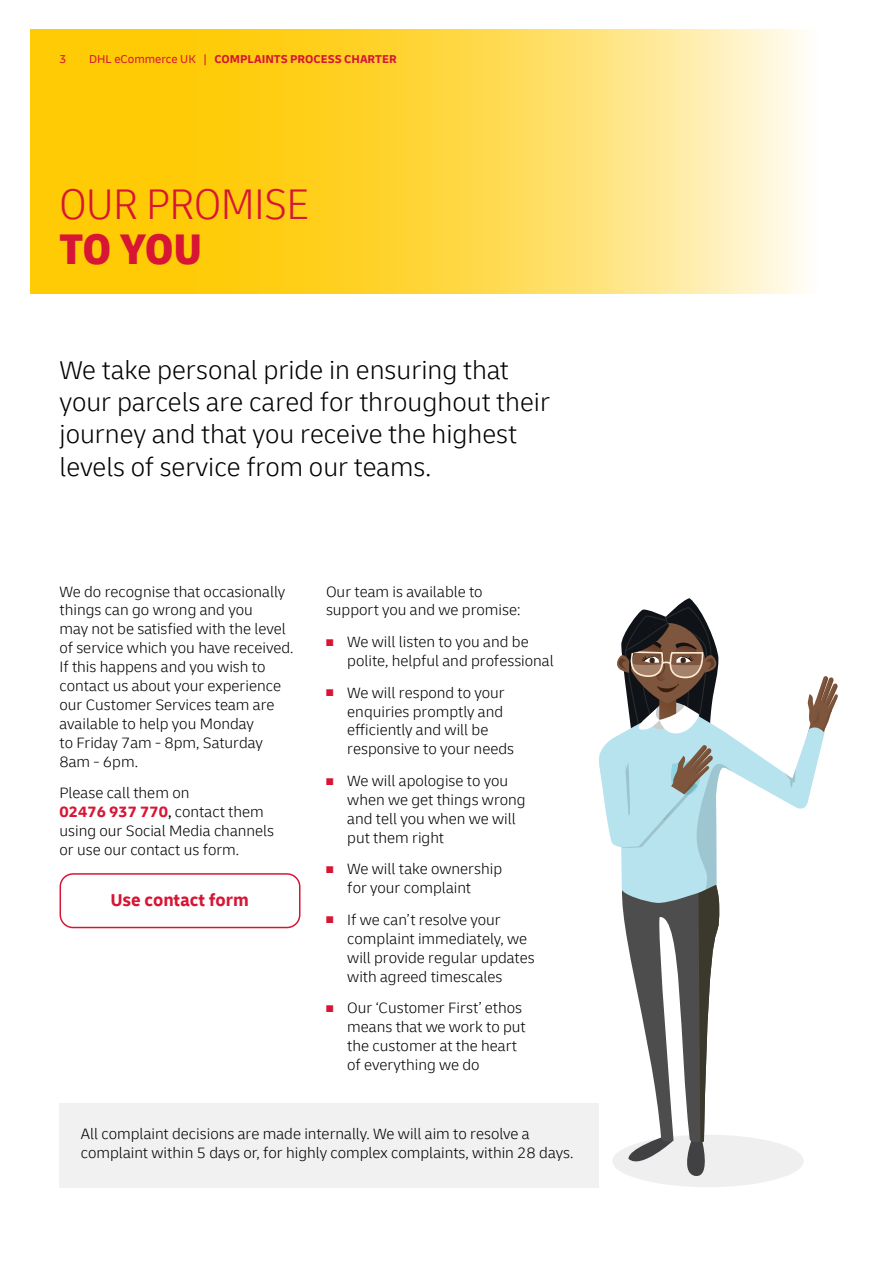
<style>
.page{position:relative;width:893px;height:1263px;background:#fff}
.page>*{position:absolute;margin:0;border:0;box-sizing:border-box;transform-origin:0 0}
.t1{font:300 condensed 45px "Delivery App";color:#d71635}
.t2{font:900 condensed 45px "Delivery App";color:#d71635}
.t3{font:300 27px/32.4px "Delivery App";color:#000}
.t4{font:700 18px "Delivery App";color:#d71635}
.t5{font:300 15.75px/18.9px "Delivery App";color:#000}
.t6{font:700 12px "Delivery App";color:#d71635}
.t7{font:12px "Delivery App";color:#d71635}
.s1{font-weight:400}
.s2{font-weight:700;color:#d71635}
.s3{color:#d71635}
</style>
<div class="page">
<svg style="left:30px;top:30px;width:775px;height:264px"></svg>
<div style="left:60px;top:1103px;width:539px;height:84px;background:#f1f1f2"></div>
<div style="left:60px;top:873px;width:240px;height:55px;border:2px solid #d71635;border-radius:13px"></div>
<div style="left:612px;top:1135px;width:192px;height:52px;background:#efeff0;border-radius:50%"></div>
<svg style="left:599px;top:598px;width:239px;height:578px"></svg>
<p class="t7" style="left:60px;top:52px;width:9px">3</p>
<p class="t6" style="left:89px;top:52px;width:309px"><span class="s1">DHL eCommerce UK |</span> COMPLAINTS PROCESS CHARTER</p>
<h1 class="t1" style="left:60px;top:178px;width:251px">OUR PROMISE</h1>
<h1 class="t2" style="left:60px;top:221px;width:144px">TO YOU</h1>
<h2 class="t3" style="left:60px;top:353px;width:492px">We take personal pride in ensuring that your parcels are cared for throughout their journey and that you receive the highest levels of service from our teams.</h2>
<p class="t5" style="left:60px;top:582px;width:236px">We do recognise that occasionally things can go wrong and you<br>may not be satisfied with the level of service which you have received.<br>If this happens and you wish to contact us about your experience our Customer Services team are available to help you Monday<br>to Friday 7am - 8pm, Saturday<br>8am - 6pm.</p>
<p class="t5" style="left:60px;top:783px;width:216px">Please call them on<br><span class="s2">02476 937 770</span><span class="s1">,</span> contact them using our Social Media channels or use our contact us form.</p>
<p class="t4" style="left:110px;top:889px;width:140px">Use contact form</p>
<p class="t5" style="left:326px;top:582px;width:196px">Our team is available to support you and we promise:</p>
<p class="t5" style="left:347px;top:632px;width:208px;text-indent:-21px"><span class="s3">■</span> We will listen to you and be polite, helpful and professional</p>
<p class="t5" style="left:347px;top:683px;width:168px;text-indent:-21px"><span class="s3">■</span> We will respond to your enquiries promptly and efficiently and will be responsive to your needs</p>
<p class="t5" style="left:347px;top:771px;width:180px;text-indent:-21px"><span class="s3">■</span> We will apologise to you when we get things wrong and tell you when we will put them right</p>
<p class="t5" style="left:347px;top:860px;width:156px;text-indent:-21px"><span class="s3">■</span> We will take ownership for your complaint</p>
<p class="t5" style="left:347px;top:910px;width:189px;text-indent:-21px"><span class="s3">■</span> If we can’t resolve your complaint immediately, we will provide regular updates with agreed timescales</p>
<p class="t5" style="left:347px;top:998px;width:180px;text-indent:-21px"><span class="s3">■</span> Our ‘Customer First’ ethos means that we work to put the customer at the heart of everything we do</p>
<p class="t5" style="left:81px;top:1124px;width:494px">All complaint decisions are made internally. We will aim to resolve a complaint within 5 days or, for highly complex complaints, within 28 days.</p>
</div>
